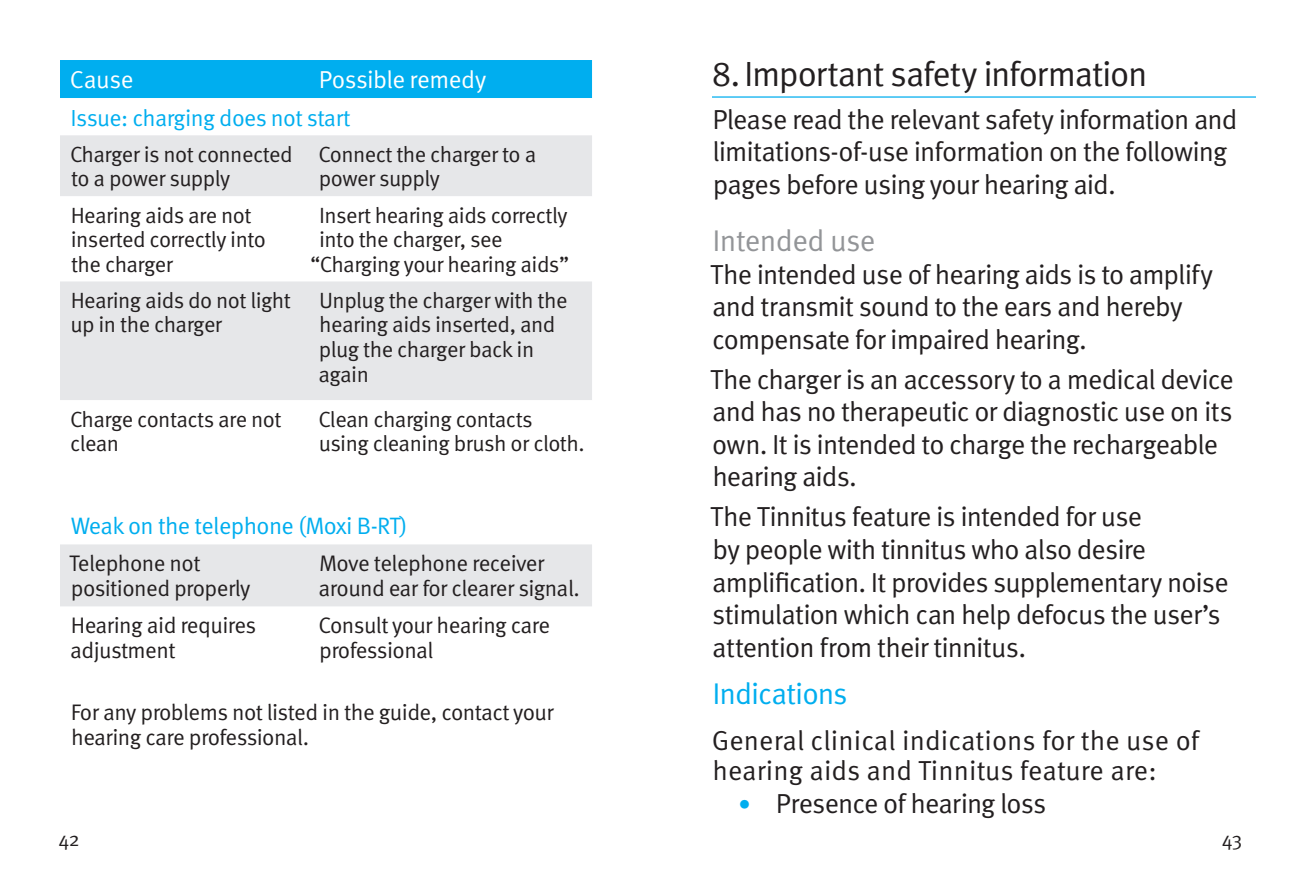
<style>
.page{position:relative;width:1304px;height:886px;background:#fff}
.page>*{position:absolute;margin:0;border:0;box-sizing:border-box;transform-origin:0 0}
.headings{font:35px "Meta OT Norm";letter-spacing:-.04em;color:#231f20}
.subhead_gray{font:30px "Meta OT Norm";letter-spacing:-.02em;color:#939598}
.subhead_cyan{font:30px "Meta OT Norm";letter-spacing:-.035em;color:#00aeef}
.body{font:27.5px/32.5px "Meta OT Norm";letter-spacing:-.035em;color:#231f20}
.PHO_Bodycopy_10pt_Bl{font:27.5px/30px "Meta OT Norm";letter-spacing:.005em;color:#231f20}
.TSG_chart_header{font:24.5px "Meta OT Norm";letter-spacing:-.02em;color:#fff}
.troubleshooting_guid{font:23.75px "Meta OT Norm";letter-spacing:-.025em;color:#00aeef}
.troubleshooting_guid-2{font:23.25px "Meta OT Norm";letter-spacing:-.025em;color:#00aeef}
.troubleshooting_text{font:22.5px/25px "Meta OT Norm";letter-spacing:-.025em;color:#231f20}
.troubleshooting_text-2{font:22px/24.5px "Meta OT Norm";letter-spacing:-.025em;color:#231f20}
.t1{font:20px "Meta OT Norm";color:#231f20}
.s1{font-size:24.75px;color:#00aeef}
</style>
<div class="page">
<div style="left:60px;top:60px;width:532px;height:38px;background:#00aeef"></div>
<svg style="left:60px;top:135px;width:532px;height:471px;fill:#e6e7e9"></svg>
<svg style="left:60px;top:400px;width:532px;height:106px"></svg>
<hr style="left:712px;top:96px;width:544px;height:2px;background:#00aeef">
<p class="TSG_chart_header" style="left:70px;top:65px;width:65px">Cause</p>
<p class="TSG_chart_header" style="left:319px;top:65px;width:169px">Possible remedy</p>
<p class="troubleshooting_guid-2" style="left:71px;top:103px;width:281px">Issue: charging does not start</p>
<p class="troubleshooting_text-2" style="left:70px;top:142px;width:224px">Charger is not connected to a power supply</p>
<p class="troubleshooting_text-2" style="left:318px;top:142px;width:220px">Connect the charger to a power supply</p>
<p class="troubleshooting_text-2" style="left:71px;top:203px;width:197px">Hearing aids are not inserted correctly into the charger</p>
<p class="troubleshooting_text-2" style="left:319px;top:203px;width:250px">Insert hearing aids correctly</p>
<p class="troubleshooting_text-2" style="left:319px;top:227px;width:185px">into the charger, see</p>
<p class="troubleshooting_text-2" style="left:310px;top:252px;width:261px">“Charging your hearing aids”</p>
<p class="troubleshooting_text-2" style="left:70px;top:288px;width:222px">Hearing aids do not light up in the charger</p>
<p class="troubleshooting_text-2" style="left:318px;top:288px;width:251px">Unplug the charger with the hearing aids inserted, and plug the charger back in again</p>
<p class="troubleshooting_text-2" style="left:70px;top:407px;width:213px">Charge contacts are not clean</p>
<p class="troubleshooting_text-2" style="left:318px;top:407px;width:268px">Clean charging contacts using cleaning brush or cloth.</p>
<p class="troubleshooting_guid" style="left:71px;top:512px;width:338px">Weak on the telephone (Moxi B-RT)</p>
<p class="troubleshooting_text" style="left:69px;top:551px;width:183px">Telephone not positioned properly</p>
<p class="troubleshooting_text" style="left:319px;top:551px;width:263px">Move telephone receiver around ear for clearer signal.</p>
<p class="troubleshooting_text" style="left:70px;top:613px;width:188px">Hearing aid requires adjustment</p>
<p class="troubleshooting_text" style="left:318px;top:613px;width:233px">Consult your hearing care professional</p>
<p class="troubleshooting_text" style="left:71px;top:700px;width:484px">For any problems not listed in the guide, contact your hearing care professional.</p>
<p class="headings" style="left:712px;top:53px;width:437px">8.Important safety information</p>
<p class="body" style="left:712px;top:103px;width:527px">Please read the relevant safety information and limitations-of-use information on the following pages before using your hearing aid.</p>
<p class="subhead_gray" style="left:712px;top:223px;width:165px">Intended use</p>
<p class="body" style="left:710px;top:258px;width:504px">The intended use of hearing aids is to amplify and transmit sound to the ears and hereby compensate for impaired hearing.</p>
<p class="body" style="left:710px;top:363px;width:525px">The charger is an accessory to a medical device and has no therapeutic or diagnostic use on its own. It is intended to charge the rechargeable hearing aids.</p>
<p class="body" style="left:710px;top:501px;width:520px">The Tinnitus feature is intended for use<br>by people with tinnitus who also desire amplification. It provides supplementary noise stimulation which can help defocus the user’s attention from their tinnitus.</p>
<p class="subhead_cyan" style="left:712px;top:675px;width:137px">Indications</p>
<p class="PHO_Bodycopy_10pt_Bl" style="left:712px;top:726px;width:489px">General clinical indications for the use of hearing aids and Tinnitus feature are:</p>
<p class="body" style="left:738px;top:787px;width:309px"><span class="s1">•</span> Presence of hearing loss</p>
<p class="t1" style="left:58px;top:827px;width:23px">42</p>
<p class="t1" style="left:1222px;top:827px;width:22px">43</p>
</div>
